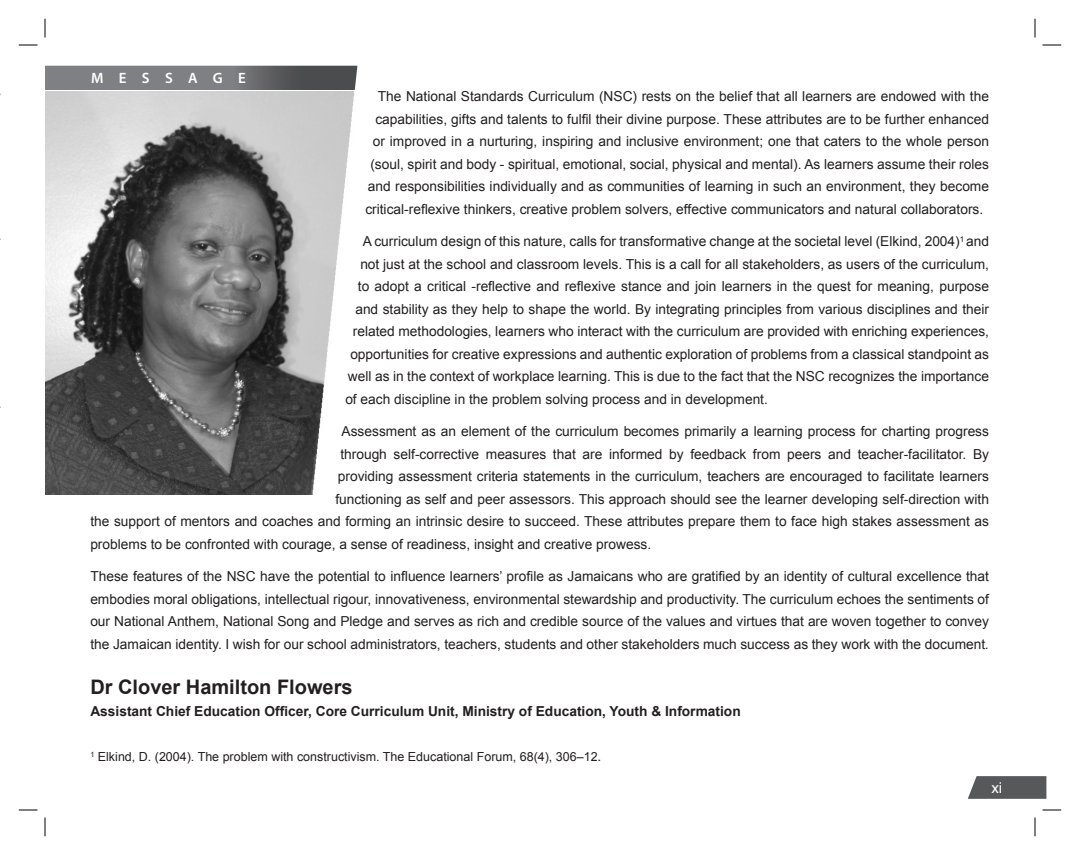
<style>
.page{position:relative;width:1080px;height:855px;background:#fff}
.page>*{position:absolute;margin:0;border:0;box-sizing:border-box;transform-origin:0 0}
.t1{font:700 20px "Arial";color:#231f20}
.Header_2{font:600 15px "Myriad Pro";letter-spacing:1.02em;color:#fff}
.t2{font:15px "Helvetica";color:#fff}
.t3{font:13.75px/22.5px "Arial";color:#231f20;text-align:justify}
.t4{font:700 13.75px "Arial";color:#231f20}
.t5{font:12.5px "Arial";color:#231f20}
.s1{font-style:italic}
.s2{font-size:13.75px}
</style>
<div class="page">
<svg style="left:45px;top:66px;width:312px;height:24px;background:#6f7073"></svg>
<img style="left:45px;top:92px;width:309px;height:403px">
<svg style="left:968px;top:776px;width:78px;height:23px;background:#626264"></svg>
<svg style="left:19px;top:45px;width:19px;height:1px"></svg>
<svg style="left:1042px;top:45px;width:19px;height:1px"></svg>
<svg style="left:19px;top:810px;width:19px;height:1px"></svg>
<svg style="left:1042px;top:810px;width:19px;height:1px"></svg>
<svg style="left:45px;top:19px;width:1px;height:19px"></svg>
<svg style="left:45px;top:818px;width:1px;height:18px"></svg>
<svg style="left:1035px;top:19px;width:1px;height:19px"></svg>
<svg style="left:1035px;top:818px;width:1px;height:18px"></svg>
<p class="Header_2" style="left:91px;top:68px;width:156px">MESSAGE</p>
<p class="t3" style="left:378px;top:85px;width:613px">The National Standards Curriculum (NSC) rests on the belief that all learners are endowed with the</p>
<p class="t3" style="left:375px;top:108px;width:615px">capabilities, gifts and talents to fulfil their divine purpose. These attributes are to be further enhanced</p>
<p class="t3" style="left:373px;top:130px;width:618px">or improved in a nurturing, inspiring and inclusive environment; one that caters to the whole person</p>
<p class="t3" style="left:370px;top:153px;width:620px">(soul, spirit and body - spiritual, emotional, social, physical and mental). As learners assume their roles</p>
<p class="t3" style="left:368px;top:175px;width:623px">and responsibilities individually and as communities of learning in such an environment, they become</p>
<p class="t3" style="left:365px;top:198px;width:619px">critical-reflexive thinkers, creative problem solvers, effective communicators and natural collaborators.</p>
<p class="t3" style="left:355px;top:230px;width:635px;text-align:center">A curriculum design of this nature, calls for transformative change at the societal level (Elkind, 2004)<sup>1</sup> and not just at the school and classroom levels. This is a call for all stakeholders, as users of the curriculum, to adopt a critical -reflective and reflexive stance and join learners in the quest for meaning, purpose and stability as they help to shape the world. By integrating principles from various disciplines and their</p>
<p class="t3" style="left:353px;top:320px;width:638px">related methodologies, learners who interact with the curriculum are provided with enriching experiences,</p>
<p class="t3" style="left:345px;top:343px;width:645px;text-indent:5px">opportunities for creative expressions and authentic exploration of problems from a classical standpoint as well as in the context of workplace learning. This is due to the fact that the NSC recognizes the importance of each discipline in the problem solving process and in development.</p>
<p class="t3" style="left:340px;top:420px;width:650px">Assessment as an element of the curriculum becomes primarily a learning process for charting progress through self-corrective measures that are informed by feedback from peers and teacher-facilitator. By</p>
<p class="t3" style="left:338px;top:465px;width:653px">providing assessment criteria statements in the curriculum, teachers are encouraged to facilitate learners</p>
<p class="t3" style="left:335px;top:488px;width:655px">functioning as self and peer assessors. This approach should see the learner developing self-direction with</p>
<p class="t3" style="left:90px;top:510px;width:900px">the support of mentors and coaches and forming an intrinsic desire to succeed. These attributes prepare them to face high stakes assessment as</p>
<p class="t3" style="left:90px;top:533px;width:562px">problems to be confronted with courage, a sense of readiness, insight and creative prowess.</p>
<p class="t3" style="left:90px;top:565px;width:900px">These features of the NSC have the potential to influence learners’ profile as Jamaicans who are gratified by an identity of cultural excellence that embodies moral obligations, intellectual rigour, innovativeness, environmental stewardship and productivity. The curriculum echoes the sentiments of our National Anthem, National Song and Pledge and serves as rich and credible source of the values and virtues that are woven together to convey the Jamaican identity. I wish for our school administrators, teachers, students and other stakeholders much success as they work with the document<span class="s1">.</span></p>
<p class="t1" style="left:90px;top:674px;width:264px">Dr Clover Hamilton Flowers</p>
<p class="t4" style="left:90px;top:702px;width:652px">Assistant Chief Education Officer, Core Curriculum Unit, Ministry of Education, Youth &amp; Information</p>
<p class="t5" style="left:90px;top:749px;width:513px"><sup>1</sup> Elkind, D. (2004). The problem with constructivism. The Educational Forum, 68(4), 306–12<span class="s2">.</span></p>
<p class="t2" style="left:991px;top:779px;width:12px">xi</p>
</div>
